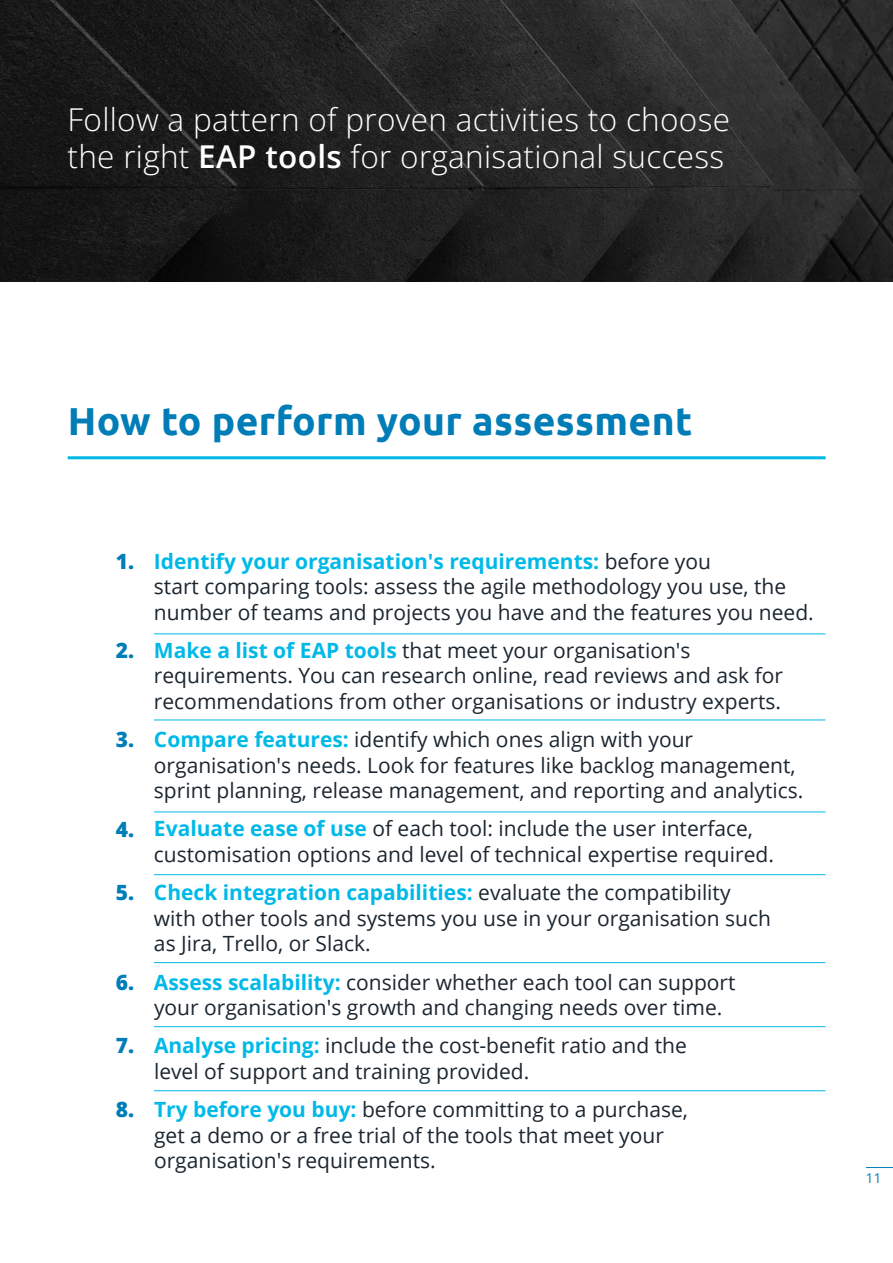
<style>
.page{position:relative;width:893px;height:1263px;background:#fff}
.page>*{position:absolute;margin:0;border:0;box-sizing:border-box;transform-origin:0 0}
.t1{font:700 39px "Ubuntu";letter-spacing:.01em;color:#007db7}
.t2{font:300 31.5px/37.5px "Open Sans";letter-spacing:.01em;color:#fff}
.t3{font:21px/25.2px "Open Sans";color:#1b2630}
.t4{font:800 21px "Open Sans";color:#007db7}
.t5{font:13.5px "Open Sans";color:#007db7}
.s1{font-weight:600}
.s2{font-weight:700;color:#00b9e7}
</style>
<div class="page">
<svg style="left:866px;top:1167px;width:27px;height:1px"></svg>
<hr style="left:68px;top:456px;width:758px;height:3px;background:#00b9e7">
<hr style="left:154px;top:633px;width:671px;height:1px;background:#00b9e7">
<hr style="left:154px;top:720px;width:671px;height:1px;background:#00b9e7">
<hr style="left:154px;top:811px;width:671px;height:1px;background:#00b9e7">
<hr style="left:154px;top:874px;width:671px;height:1px;background:#00b9e7">
<hr style="left:154px;top:962px;width:671px;height:1px;background:#00b9e7">
<hr style="left:154px;top:1026px;width:671px;height:1px;background:#00b9e7">
<hr style="left:154px;top:1090px;width:671px;height:1px;background:#00b9e7">
<img style="left:0;top:0;width:893px;height:281px">
<h2 class="t2" style="left:68px;top:100px;width:664px">Follow a pattern of proven activities to choose the right <span class="s1">EAP tools</span> for organisational success</h2>
<h1 class="t1" style="left:68px;top:397px;width:626px">How to perform your assessment</h1>
<p class="t4" style="left:116px;top:547px;width:20px">1.</p>
<p class="t4" style="left:116px;top:636px;width:20px">2.</p>
<p class="t4" style="left:116px;top:725px;width:20px">3.</p>
<p class="t4" style="left:116px;top:814px;width:20px">4.</p>
<p class="t4" style="left:116px;top:878px;width:20px">5.</p>
<p class="t4" style="left:116px;top:967px;width:20px">6.</p>
<p class="t4" style="left:116px;top:1031px;width:20px">7.</p>
<p class="t4" style="left:116px;top:1095px;width:20px">8.</p>
<p class="t3" style="left:154px;top:548px;width:661px"><span class="s2">Identify your organisation's requirements:</span> before you<br>start comparing tools: assess the agile methodology you use, the number of teams and projects you have and the features you need.</p>
<p class="t3" style="left:154px;top:637px;width:631px"><span class="s2">Make a list of EAP tools</span> that meet your organisation's requirements. You can research online, read reviews and ask for recommendations from other organisations or industry experts.</p>
<p class="t3" style="left:154px;top:727px;width:651px"><span class="s2">Compare features:</span> identify which ones align with your organisation's needs. Look for features like backlog management, sprint planning, release management, and reporting and analytics.</p>
<p class="t3" style="left:154px;top:816px;width:621px"><span class="s2">Evaluate ease of use</span> of each tool: include the user interface, customisation options and level of technical expertise required.</p>
<p class="t3" style="left:154px;top:880px;width:619px"><span class="s2">Check integration capabilities:</span> evaluate the compatibility with other tools and systems you use in your organisation such as Jira, Trello, or Slack.</p>
<p class="t3" style="left:154px;top:969px;width:583px"><span class="s2">Assess scalability:</span> consider whether each tool can support your organisation's growth and changing needs over time.</p>
<p class="t3" style="left:154px;top:1033px;width:534px"><span class="s2">Analyse pricing:</span> include the cost-benefit ratio and the level of support and training provided.</p>
<p class="t3" style="left:154px;top:1096px;width:535px"><span class="s2">Try before you buy:</span> before committing to a purchase, get a demo or a free trial of the tools that meet your organisation's requirements.</p>
<p class="t5" style="left:866px;top:1169px;width:17px">11</p>
</div>
